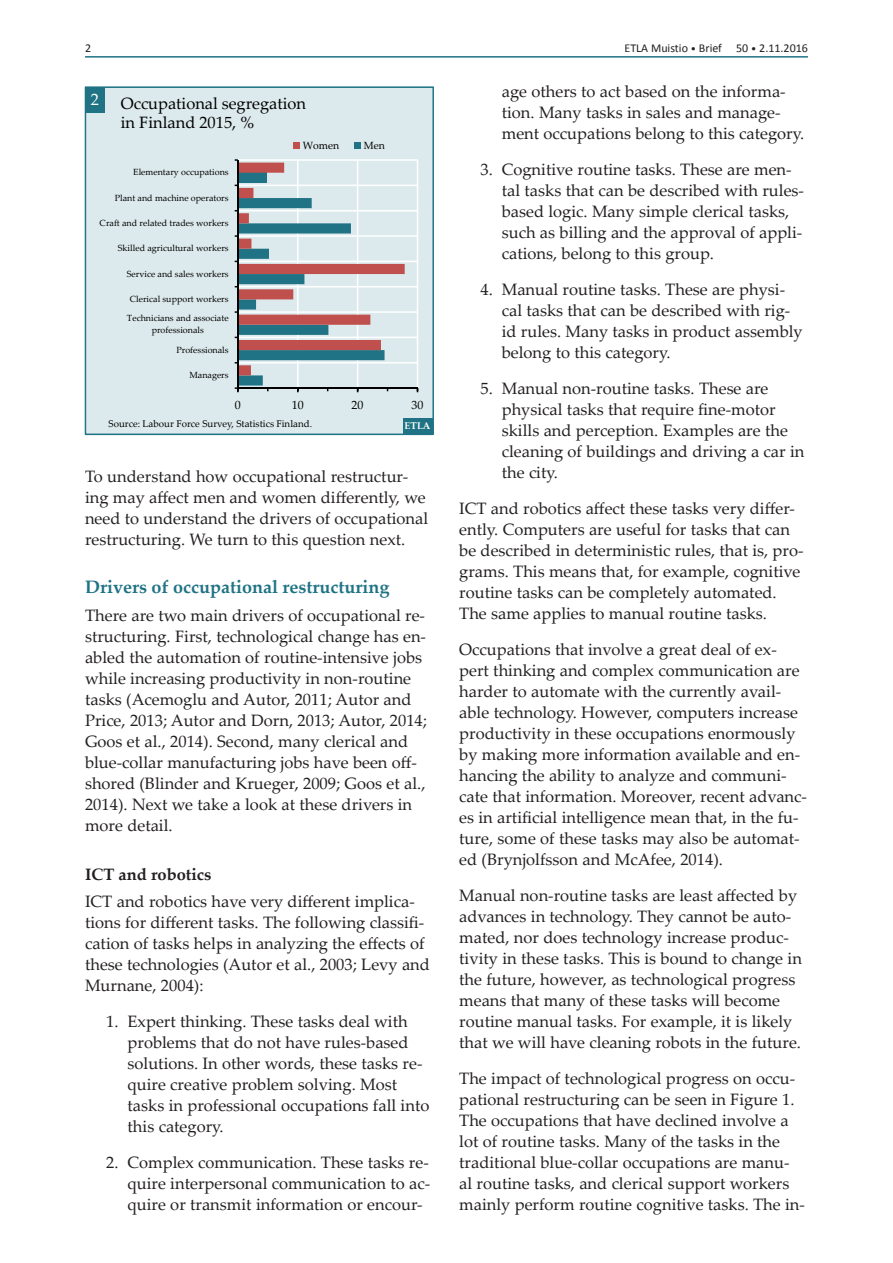
<style>
.page{position:relative;width:893px;height:1263px;background:#fff}
.page>*{position:absolute;margin:0;border:0;box-sizing:border-box;transform-origin:0 0}
.Väliotsikko_1{font:700 18px "Palatino Linotype";color:#1f7385}
.Leipis{font:16.5px/21px "Palatino Linotype";color:#231f20}
.t1{font:16.5px/19.8px "Palatino Linotype";color:#000}
.Väliotsikko_2{font:700 16.5px "Palatino Linotype";color:#231f20}
.t2{font:16.5px "Palatino Linotype";color:#fff}
.Sivunumero{font:12px "Calibri";color:#231f20}
.t3{font:12px "Palatino Linotype";color:#000}
.t4{font:10.5px "Palatino Linotype";color:#000}
.t5{font:9.75px "Palatino Linotype";color:#000}
.t6{font:700 9.75px "Palatino Linotype";color:#fff}
.t7{font:9px/12px "Palatino Linotype";color:#000;text-align:center}
.s1{font-size:10.5px}
</style>
<div class="page">
<hr style="left:85px;top:56px;width:723px;height:2px;background:#1f7385">
<svg style="left:85px;top:86px;width:349px;height:349px;background:#ced9dd"></svg>
<div style="left:403px;top:418px;width:30px;height:16px;background:#1f7385"></div>
<div style="left:85px;top:87px;width:20px;height:26px;background:#1f7385"></div>
<p class="Sivunumero" style="left:85px;top:40px;width:8px">2</p>
<p class="Sivunumero" style="left:624px;top:40px;width:185px">ETLA Muistio <span class="s1">•</span> Brief 50 <span class="s1">•</span> 2.11.2016</p>
<p class="t2" style="left:91px;top:88px;width:10px">2</p>
<p class="t1" style="left:121px;top:92px;width:187px">Occupational segregation in Finland 2015, %</p>
<p class="t7" style="left:133px;top:166px;width:97px">Elementary occupations</p>
<p class="t7" style="left:115px;top:191px;width:115px">Plant and machine operators</p>
<p class="t7" style="left:100px;top:217px;width:130px">Craft and related trades workers</p>
<p class="t7" style="left:118px;top:242px;width:112px">Skilled agricultural workers</p>
<p class="t7" style="left:127px;top:267px;width:103px">Service and sales workers</p>
<p class="t7" style="left:130px;top:293px;width:100px">Clerical support workers</p>
<p class="t7" style="left:127px;top:312px;width:103px">Technicians and associate professionals</p>
<p class="t7" style="left:176px;top:343px;width:54px">Professionals</p>
<p class="t7" style="left:189px;top:369px;width:41px">Managers</p>
<p class="t4" style="left:303px;top:138px;width:38px">Women</p>
<p class="t4" style="left:364px;top:138px;width:23px">Men</p>
<p class="t3" style="left:235px;top:396px;width:7px">0</p>
<p class="t3" style="left:292px;top:396px;width:13px">10</p>
<p class="t3" style="left:352px;top:396px;width:13px">20</p>
<p class="t3" style="left:411px;top:396px;width:13px">30</p>
<p class="t5" style="left:109px;top:417px;width:205px">Source: Labour Force Survey, Statistics Finland.</p>
<p class="t6" style="left:405px;top:419px;width:27px">ETLA</p>
<p class="Leipis" style="left:85px;top:465px;width:345px">To understand how occupational restructur&shy;ing may affect men and women differently, we need to understand the drivers of occupational restructuring. We turn to this question next.</p>
<p class="Väliotsikko_1" style="left:85px;top:574px;width:306px">Drivers of occupational restructuring</p>
<p class="Leipis" style="left:85px;top:604px;width:343px">There are two main drivers of occupational re&shy;structuring. First, technological change has en&shy;abled the automation of routine-intensive jobs while increasing productivity in non-routine tasks (Acemoglu and Autor, 2011; Autor and Price, 2013; Autor and Dorn, 2013; Autor, 2014; Goos et al., 2014). Second, many clerical and blue-collar manufacturing jobs have been off&shy;shored (Blinder and Krueger, 2009; Goos et al., 2014). Next we take a look at these drivers in more detail.</p>
<p class="Väliotsikko_2" style="left:85px;top:862px;width:128px">ICT and robotics</p>
<p class="Leipis" style="left:85px;top:890px;width:346px">ICT and robotics have very different implica&shy;tions for different tasks. The following classifi&shy;cation of tasks helps in analyzing the effects of these technologies (Autor et al., 2003; Levy and Murnane, 2004):</p>
<p class="Leipis" style="left:128px;top:1010px;width:303px;text-indent:-21px">1. Expert thinking. These tasks deal with problems that do not have rules-based solutions. In other words, these tasks re&shy;quire creative problem solving. Most tasks in professional occupations fall into this category.</p>
<p class="Leipis" style="left:128px;top:1151px;width:304px;text-align:justify;text-indent:-21px">2. Complex communication. These tasks re&shy;quire interpersonal communication to ac&shy;quire or transmit information or encour-</p>
<p class="Leipis" style="left:502px;top:80px;width:304px">age others to act based on the informa&shy;tion. Many tasks in sales and manage&shy;ment occupations belong to this category.</p>
<p class="Leipis" style="left:502px;top:158px;width:304px;text-indent:-21px">3. Cognitive routine tasks. These are men&shy;tal tasks that can be described with rules&shy;based logic. Many simple clerical tasks, such as billing and the approval of appli&shy;cations, belong to this group.</p>
<p class="Leipis" style="left:502px;top:278px;width:302px;text-indent:-21px">4. Manual routine tasks. These are physi&shy;cal tasks that can be described with rig&shy;id rules. Many tasks in product assembly belong to this category.</p>
<p class="Leipis" style="left:502px;top:377px;width:304px;text-indent:-21px">5. Manual non-routine tasks. These are physical tasks that require fine-motor skills and perception. Examples are the cleaning of buildings and driving a car in the city.</p>
<p class="Leipis" style="left:459px;top:497px;width:346px">ICT and robotics affect these tasks very differ&shy;ently. Computers are useful for tasks that can be described in deterministic rules, that is, pro&shy;grams. This means that, for example, cognitive routine tasks can be completely automated.<br>The same applies to manual routine tasks.</p>
<p class="Leipis" style="left:459px;top:638px;width:349px">Occupations that involve a great deal of ex&shy;pert thinking and complex communication are harder to automate with the currently avail&shy;able technology. However, computers increase productivity in these occupations enormously by making more information available and en&shy;hancing the ability to analyze and communi&shy;cate that information. Moreover, recent advanc&shy;es in artificial intelligence mean that, in the fu&shy;ture, some of these tasks may also be automat&shy;ed (Brynjolfsson and McAfee, 2014).</p>
<p class="Leipis" style="left:459px;top:884px;width:344px">Manual non-routine tasks are least affected by advances in technology. They cannot be auto&shy;mated, nor does technology increase produc&shy;tivity in these tasks. This is bound to change in the future, however, as technological progress means that many of these tasks will become routine manual tasks. For example, it is likely that we will have cleaning robots in the future.</p>
<p class="Leipis" style="left:459px;top:1067px;width:347px">The impact of technological progress on occu&shy;pational restructuring can be seen in Figure 1.<br>The occupations that have declined involve a lot of routine tasks. Many of the tasks in the traditional blue-collar occupations are manu&shy;al routine tasks, and clerical support workers mainly perform routine cognitive tasks. The in-</p>
</div>
